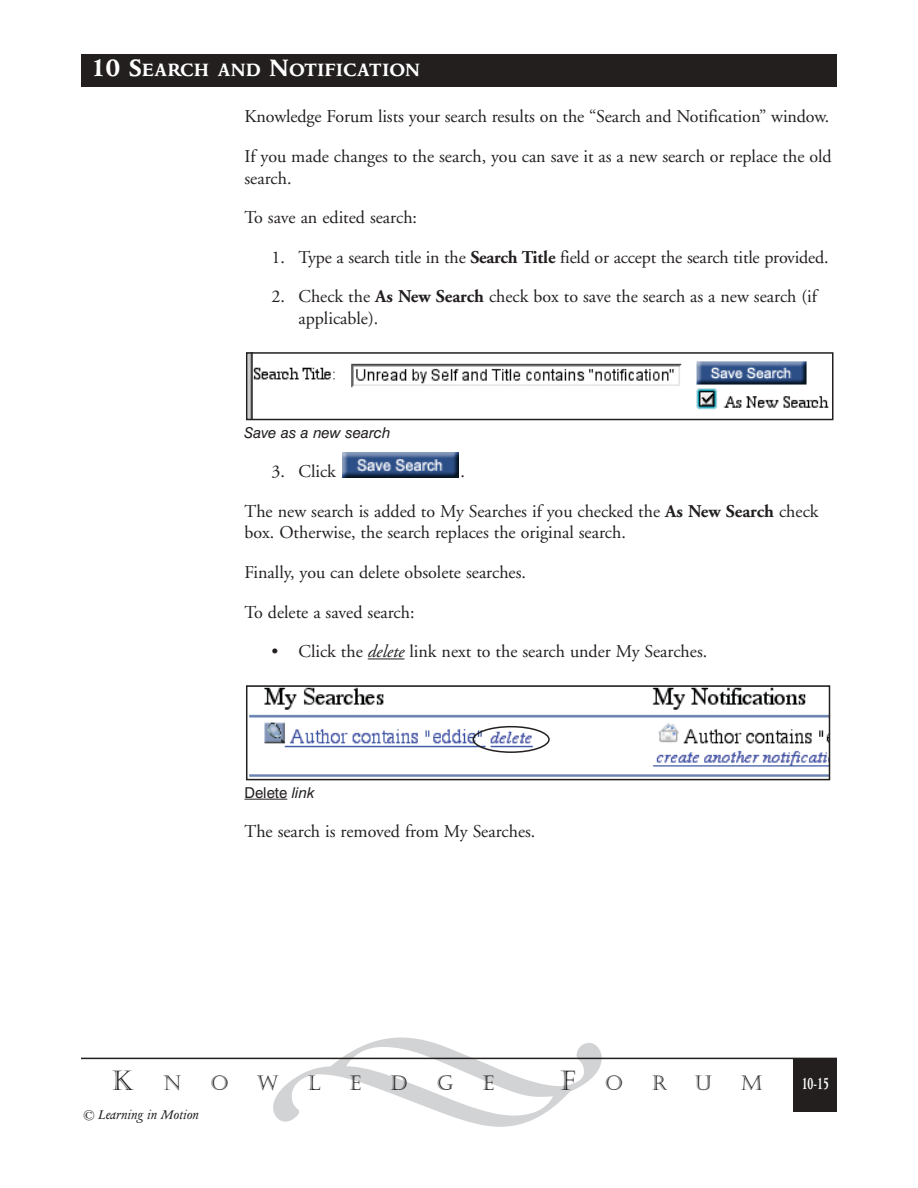
<style>
.page{position:relative;width:918px;height:1188px;background:#fff}
.page>*{position:absolute;margin:0;border:0;box-sizing:border-box;transform-origin:0 0}
.t1{font:27px "Castellar";color:#231f1f}
.t2{font:700 20.25px "Columbus";color:#fff}
.t3{font:20.25px "Castellar";color:#231f1f}
.t4{font:18px/21.6px "Adobe Garamond";color:#231f1f}
.t5{font:700 18px "Columbus";color:#fff;scale:.6 1}
.t6{font:italic 15px "Columbus";color:#231f1f}
.t7{font:italic 15px "Swiss 721 BT";color:#231f1f}
.t8{font:15px "Swiss 721 BT";color:#231f1f}
.s1{font-size:27px}
.s2{font-weight:700}
.s3{font-style:italic}
.s4{font-size:20.25px}
</style>
<div class="page">
<div style="left:81px;top:54px;width:756px;height:32px;background:#231f1f"></div>
<hr style="left:81px;top:1058px;width:756px;height:1px;background:#231f1f">
<div style="left:794px;top:1058px;width:43px;height:54px;background:#231f1f"></div>
<hr style="left:368px;top:658px;width:37px;height:1px;background:#231f1f">
<hr style="left:244px;top:799px;width:43px;height:1px;background:#231f1f">
<img style="left:249px;top:688px;width:578px;height:89px">
<div style="left:246px;top:685px;width:584px;height:95px;border:2px solid #231f1f"></div>
<img style="left:342px;top:453px;width:116px;height:24px">
<img style="left:249px;top:355px;width:580px;height:62px">
<div style="left:246px;top:352px;width:588px;height:68px;border:2px solid #231f1f"></div>
<svg style="left:472px;top:726px;width:78px;height:27px"></svg>
<svg style="left:273px;top:1057px;width:329px;height:3px"></svg>
<p class="t2" style="left:91px;top:62px;width:331px"><span class="s1">10 S</span>EARCH AND <span class="s1">N</span>OTIFICATION</p>
<p class="t4" style="left:244px;top:108px;width:586px">Knowledge Forum lists your search results on the “Search and Notification” window.</p>
<p class="t4" style="left:244px;top:147px;width:589px">If you made changes to the search, you can save it as a new search or replace the old search.</p>
<p class="t4" style="left:244px;top:208px;width:174px">To save an edited search:</p>
<p class="t4" style="left:271px;top:248px;width:559px">1. Type a search title in the <span class="s2">Search Title</span> field or accept the search title provided.</p>
<p class="t4" style="left:298px;top:288px;width:520px;text-indent:-27px">2. Check the <span class="s2">As New Search</span> check box to save the search as a new search (if applicable).</p>
<p class="t7" style="left:244px;top:427px;width:148px">Save as a new search</p>
<p class="t4" style="left:271px;top:462px;width:66px">3. Click</p>
<p class="t4" style="left:244px;top:453px;width:576px;line-height:39.6px;text-indent:216px">.<br>The new search is added to My Searches if you checked the <span class="s2">As New Search</span> check</p>
<p class="t4" style="left:244px;top:523px;width:383px">box. Otherwise, the search replaces the original search.</p>
<p class="t4" style="left:244px;top:554px;width:283px;line-height:39.6px">Finally, you can delete obsolete searches.<br>To delete a saved search:</p>
<p class="t4" style="left:271px;top:642px;width:437px">• Click the <span class="s3">delete</span> link next to the search under My Searches.</p>
<p class="t8" style="left:244px;top:787px;width:71px">Delete <span class="s3">link</span></p>
<p class="t4" style="left:244px;top:822px;width:292px">The search is removed from My Searches.</p>
<h1 class="t1" style="left:112px;top:1065px;width:71px">K <span class="s4">N</span></h1>
<p class="t3" style="left:211px;top:1071px;width:19px">O</p>
<p class="t3" style="left:256px;top:1071px;width:24px">W</p>
<p class="t3" style="left:308px;top:1071px;width:14px">L</p>
<p class="t3" style="left:350px;top:1071px;width:13px">E</p>
<p class="t3" style="left:390px;top:1071px;width:19px">D</p>
<p class="t3" style="left:437px;top:1071px;width:18px">G</p>
<p class="t3" style="left:483px;top:1071px;width:13px">E</p>
<h1 class="t1" style="left:561px;top:1065px;width:64px">F <span class="s4">O</span></h1>
<p class="t3" style="left:652px;top:1071px;width:17px">R</p>
<p class="t3" style="left:695px;top:1071px;width:19px">U</p>
<p class="t3" style="left:741px;top:1071px;width:23px">M</p>
<p class="t6" style="left:82px;top:1108px;width:117px">© Learning in Motion</p>
<p class="t5" style="left:802px;top:1076px;width:47px">10-15</p>
</div>
